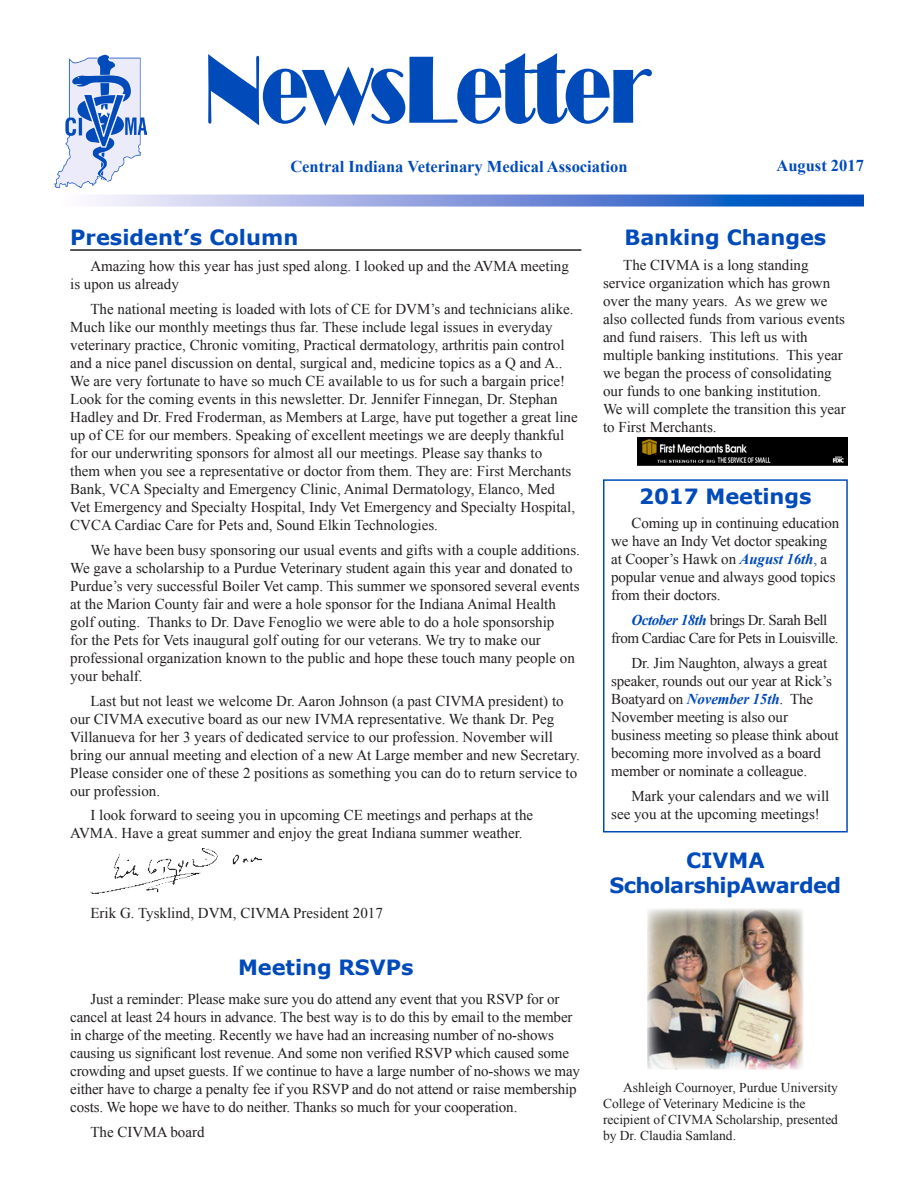
<style>
.page{position:relative;width:918px;height:1188px;background:#fff}
.page>*{position:absolute;margin:0;border:0;box-sizing:border-box;transform-origin:0 0}
.t1{font:99px "Broadway";letter-spacing:-.03em;color:#004aba;scale:.8 1}
.Article_Head_Verdana{font:700 21px "Verdana";letter-spacing:-.005em;color:#004aba}
.Article_Head_Verdana-2{font:700 21px/25.2px "Verdana";letter-spacing:-.03em;color:#004aba;text-align:center}
.Subhead_1{font:700 21px "Verdana";color:#004aba}
.t2{font:700 16.5px "Times New Roman";color:#004aba}
.Body_Text_Indent{font:15px/18px "Times New Roman";color:#231f20}
.Body_Text_Indent-2{font:15px/18px "Times New Roman";letter-spacing:-.03em;color:#231f20}
.Body_Text_Indent-3{font:13.5px/16.2px "Times New Roman";color:#231f20}
.s1{font-weight:700;font-style:italic;color:#004aba}
.s2{color:#004aba}
</style>
<div class="page">
<svg style="left:93px;top:195px;width:771px;height:12px;background:#7d9bdb"></svg>
<hr style="left:70px;top:249px;width:511px;height:2px;background:#231f20">
<img style="left:54px;top:54px;width:92px;height:134px">
<div style="left:603px;top:479px;width:245px;height:353px;border:2px solid #004aba"></div>
<img style="left:90px;top:848px;width:171px;height:46px">
<img style="left:637px;top:438px;width:211px;height:28px">
<img style="left:647px;top:909px;width:156px;height:161px">
<p class="t1" style="left:204px;top:32px;width:559px">NewsLetter</p>
<p class="t2" style="left:290px;top:155px;width:339px">Central Indiana Veterinary Medical Association</p>
<p class="t2" style="left:776px;top:154px;width:89px">August 2017</p>
<p class="Subhead_1" style="left:70px;top:222px;width:230px">President’s Column</p>
<p class="Body_Text_Indent" style="left:70px;top:257px;width:500px;text-indent:20px">Amazing how this year has just sped along. I looked up and the AVMA meeting is upon us already</p>
<p class="Body_Text_Indent" style="left:70px;top:300px;width:509px;text-indent:20px">The national meeting is loaded with lots of CE for DVM’s and technicians alike.<br>Much like our monthly meetings thus far. These include legal issues in everyday veterinary practice, Chronic vomiting, Practical dermatology, arthritis pain control and a nice panel discussion on dental, surgical and, medicine topics as a Q and A..<br>We are very fortunate to have so much CE available to us for such a bargain price!<br>Look for the coming events in this newsletter. Dr. Jennifer Finnegan, Dr. Stephan Hadley and Dr. Fred Froderman, as Members at Large, have put together a great line up of CE for our members. Speaking of excellent meetings we are deeply thankful for our underwriting sponsors for almost all our meetings. Please say thanks to<br>them when you see a representative or doctor from them. They are: First Merchants Bank, VCA Specialty and Emergency Clinic, Animal Dermatology, Elanco, Med Vet Emergency and Specialty Hospital, Indy Vet Emergency and Specialty Hospital, CVCA Cardiac Care for Pets and, Sound Elkin Technologies.</p>
<p class="Body_Text_Indent" style="left:70px;top:541px;width:511px;text-indent:20px">We have been busy sponsoring our usual events and gifts with a couple additions.<br>We gave a scholarship to a Purdue Veterinary student again this year and donated to Purdue’s very successful Boiler Vet camp. This summer we sponsored several events at the Marion County fair and were a hole sponsor for the Indiana Animal Health golf outing. Thanks to Dr. Dave Fenoglio we were able to do a hole sponsorship<br>for the Pets for Vets inaugural golf outing for our veterans. We try to make our professional organization known to the public and hope these touch many people on your behalf.</p>
<p class="Body_Text_Indent" style="left:70px;top:691px;width:511px;text-indent:20px">Last but not least we welcome Dr. Aaron Johnson (a past CIVMA president) to our CIVMA executive board as our new IVMA representative. We thank Dr. Peg Villanueva for her 3 years of dedicated service to our profession. November will bring our annual meeting and election of a new At Large member and new Secretary.<br>Please consider one of these 2 positions as something you can do to return service to our profession.</p>
<p class="Body_Text_Indent" style="left:70px;top:806px;width:465px;text-indent:20px">I look forward to seeing you in upcoming CE meetings and perhaps at the<br>AVMA. Have a great summer and enjoy the great Indiana summer weather.</p>
<p class="Body_Text_Indent" style="left:90px;top:904px;width:294px">Erik G. Tysklind, DVM, CIVMA President 2017</p>
<p class="Article_Head_Verdana" style="left:238px;top:953px;width:177px">Meeting RSVPs</p>
<p class="Body_Text_Indent" style="left:70px;top:990px;width:511px;text-indent:20px">Just a reminder: Please make sure you do attend any event that you RSVP for or cancel at least 24 hours in advance. The best way is to do this by email to the member in charge of the meeting. Recently we have had an increasing number of no-shows causing us significant lost revenue. And some non verified RSVP which caused some crowding and upset guests. If we continue to have a large number of no-shows we may either have to charge a penalty fee if you RSVP and do not attend or raise membership costs. We hope we have to do neither. Thanks so much for your cooperation.</p>
<p class="Body_Text_Indent" style="left:90px;top:1123px;width:116px">The CIVMA board</p>
<p class="Article_Head_Verdana" style="left:624px;top:222px;width:203px">Banking Changes</p>
<p class="Body_Text_Indent" style="left:603px;top:255px;width:244px;text-indent:20px">The CIVMA is a long standing service organization which has grown over the many years. As we grew we also collected funds from various events and fund raisers. This left us with multiple banking institutions. This year we began the process of consolidating our funds to one banking institution.<br>We will complete the transition this year to First Merchants.</p>
<p class="Article_Head_Verdana" style="left:639px;top:481px;width:174px">2017 Meetings</p>
<p class="Body_Text_Indent" style="left:611px;top:514px;width:229px;text-indent:20px">Coming up in continuing education we have an Indy Vet doctor speaking at Cooper’s Hawk on <span class="s1">August 16th</span><span class="s2">,</span> a popular venue and always good topics from their doctors.</p>
<p class="Body_Text_Indent-2" style="left:611px;top:611px;width:229px;text-indent:20px"><span class="s1">October 18th</span> brings Dr. Sarah Bell from Cardiac Care for Pets in Louisville.</p>
<p class="Body_Text_Indent" style="left:611px;top:654px;width:229px;text-indent:20px">Dr. Jim Naughton, always a great speaker, rounds out our year at Rick’s Boatyard on <span class="s1">November 15th</span>. The November meeting is also our business meeting so please think about becoming more involved as a board member or nominate a colleague.</p>
<p class="Body_Text_Indent" style="left:611px;top:786px;width:220px;text-indent:20px">Mark your calendars and we will see you at the upcoming meetings!</p>
<p class="Article_Head_Verdana-2" style="left:610px;top:848px;width:233px">CIVMA<br>ScholarshipAwarded</p>
<p class="Body_Text_Indent-3" style="left:603px;top:1079px;width:237px;text-indent:20px">Ashleigh Cournoyer, Purdue University College of Veterinary Medicine is the recipient of CIVMA Scholarship, presented by Dr. Claudia Samland.</p>
</div>
